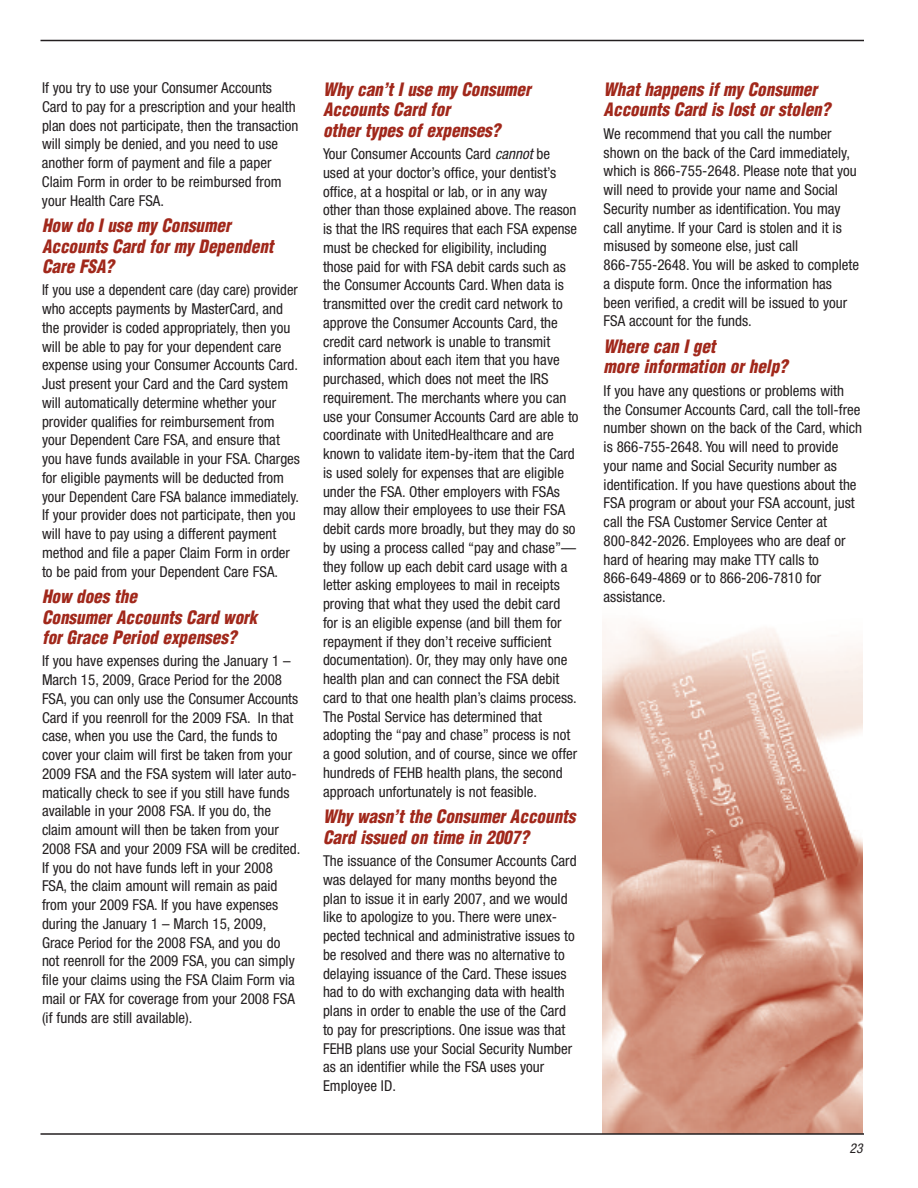
<style>
.page{position:relative;width:918px;height:1188px;background:#fff}
.page>*{position:absolute;margin:0;border:0;box-sizing:border-box;transform-origin:0 0}
.t1{font:italic 900 condensed 18px/20.2px "Helvetica";color:#a1281b;scale:.95 1}
.t2{font:condensed 15px/18.8px "Helvetica Neue";color:#231f20}
.t3{font:italic condensed 13.5px "Helvetica Neue";color:#231f20}
.s1{font-style:italic}
</style>
<div class="page">
<hr style="left:40px;top:40px;width:824px;height:1px;background:#231f20">
<img style="left:602px;top:622px;width:260px;height:511px">
<hr style="left:40px;top:1133px;width:824px;height:2px;background:#231f20">
<p class="t2" style="left:42px;top:80px;width:258px">If you try to use your Consumer Accounts Card to pay for a prescription and your health plan does not participate, then the transaction will simply be denied, and you need to use another form of payment and file a paper Claim Form in order to be reimbursed from your Health Care FSA.</p>
<p class="t1" style="left:42px;top:216px;width:245px">How do I use my Consumer<br>Accounts Card for my Dependent<br>Care FSA?</p>
<p class="t2" style="left:42px;top:282px;width:260px">If you use a dependent care (day care) provider who accepts payments by MasterCard, and the provider is coded appropriately, then you will be able to pay for your dependent care expense using your Consumer Accounts Card.<br>Just present your Card and the Card system will automatically determine whether your provider qualifies for reimbursement from your Dependent Care FSA, and ensure that you have funds available in your FSA. Charges for eligible payments will be deducted from your Dependent Care FSA balance immediately.<br>If your provider does not participate, then you will have to pay using a different payment method and file a paper Claim Form in order to be paid from your Dependent Care FSA.</p>
<p class="t1" style="left:42px;top:587px;width:228px">How does the<br>Consumer Accounts Card work for Grace Period expenses?</p>
<p class="t2" style="left:42px;top:653px;width:260px">If you have expenses during the January 1 – March 15, 2009, Grace Period for the 2008<br>FSA, you can only use the Consumer Accounts Card if you reenroll for the 2009 FSA. In that case, when you use the Card, the funds to cover your claim will first be taken from your 2009 FSA and the FSA system will later auto&shy;matically check to see if you still have funds available in your 2008 FSA. If you do, the claim amount will then be taken from your 2008 FSA and your 2009 FSA will be credited.<br>If you do not have funds left in your 2008<br>FSA, the claim amount will remain as paid from your 2009 FSA. If you have expenses during the January 1 – March 15, 2009, Grace Period for the 2008 FSA, and you do not reenroll for the 2009 FSA, you can simply file your claims using the FSA Claim Form via mail or FAX for coverage from your 2008 FSA (if funds are still available).</p>
<p class="t1" style="left:323px;top:80px;width:220px">Why can’t I use my Consumer<br>Accounts Card for<br>other types of expenses?</p>
<p class="t2" style="left:323px;top:146px;width:257px">Your Consumer Accounts Card <span class="s1">cannot</span> be used at your doctor’s office, your dentist’s office, at a hospital or lab, or in any way other than those explained above. The reason is that the IRS requires that each FSA expense must be checked for eligibility, including those paid for with FSA debit cards such as the Consumer Accounts Card. When data is transmitted over the credit card network to approve the Consumer Accounts Card, the credit card network is unable to transmit information about each item that you have purchased, which does not meet the IRS requirement. The merchants where you can use your Consumer Accounts Card are able to coordinate with UnitedHealthcare and are known to validate item-by-item that the Card is used solely for expenses that are eligible under the FSA. Other employers with FSAs may allow their employees to use their FSA debit cards more broadly, but they may do so by using a process called “pay and chase”— they follow up each debit card usage with a letter asking employees to mail in receipts proving that what they used the debit card for is an eligible expense (and bill them for repayment if they don’t receive sufficient documentation). Or, they may only have one health plan and can connect the FSA debit card to that one health plan’s claims process.<br>The Postal Service has determined that adopting the “pay and chase” process is not a good solution, and of course, since we offer hundreds of FEHB health plans, the second approach unfortunately is not feasible.</p>
<p class="t1" style="left:323px;top:807px;width:267px">Why wasn’t the Consumer Accounts<br>Card issued on time in 2007?</p>
<p class="t2" style="left:323px;top:853px;width:255px">The issuance of the Consumer Accounts Card was delayed for many months beyond the plan to issue it in early 2007, and we would like to apologize to you. There were unex&shy;pected technical and administrative issues to be resolved and there was no alternative to delaying issuance of the Card. These issues had to do with exchanging data with health plans in order to enable the use of the Card to pay for prescriptions. One issue was that FEHB plans use your Social Security Number as an identifier while the FSA uses your Employee ID.</p>
<p class="t1" style="left:604px;top:80px;width:240px">What happens if my Consumer<br>Accounts Card is lost or stolen?</p>
<p class="t2" style="left:604px;top:125px;width:257px">We recommend that you call the number shown on the back of the Card immediately, which is 866-755-2648. Please note that you will need to provide your name and Social Security number as identification. You may call anytime. If your Card is stolen and it is misused by someone else, just call 866-755-2648. You will be asked to complete a dispute form. Once the information has been verified, a credit will be issued to your FSA account for the funds.</p>
<p class="t1" style="left:604px;top:337px;width:195px">Where can I get<br>more information or help?</p>
<p class="t2" style="left:604px;top:382px;width:260px">If you have any questions or problems with the Consumer Accounts Card, call the toll-free number shown on the back of the Card, which is 866-755-2648. You will need to provide your name and Social Security number as identification. If you have questions about the FSA program or about your FSA account, just call the FSA Customer Service Center at 800-842-2026. Employees who are deaf or hard of hearing may make TTY calls to 866-649-4869 or to 866-206-7810 for assistance.</p>
<p class="t3" style="left:850px;top:1143px;width:14px">23</p>
</div>
